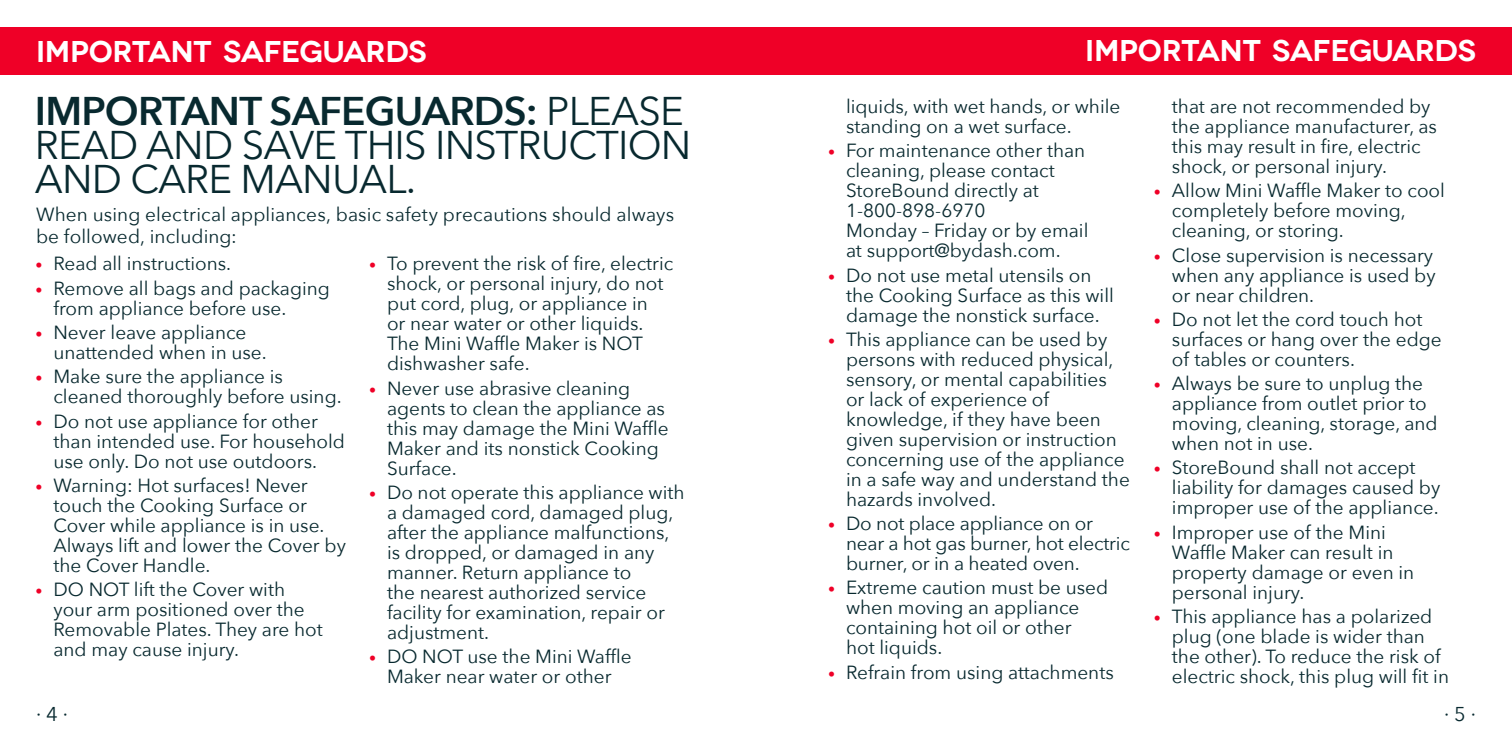
<style>
.page{position:relative;width:1512px;height:756px;background:#fff}
.page>*{position:absolute;margin:0;border:0;box-sizing:border-box;transform-origin:0 0}
.Important_Safeguards_Headers{font:40px/34px "Avenir Next";letter-spacing:-.02em;color:#08292f}
.Page_Title{font:600 30px "Novecentowide";letter-spacing:-.015em;color:#fff}
.t1{font:20px "Avenir Next";color:#08292f}
.Important_Safeguards_Text{font:19px/20px "Avenir Next";color:#08292f}
.s1{font-weight:600}
.s2{font-size:14px;color:#ef0027}
</style>
<div class="page">
<div style="left:0;top:27px;width:1512px;height:48px;background:#ef0027"></div>
<p class="Page_Title" style="left:36px;top:33px;width:392px">IMPORTANT SAFEGUARDS</p>
<p class="Page_Title" style="left:1085px;top:33px;width:392px">IMPORTANT SAFEGUARDS</p>
<p class="Important_Safeguards_Headers" style="left:35px;top:93px;width:658px"><span class="s1">IMPORTANT SAFEGUARDS:</span> PLEASE<br>READ AND SAVE THIS INSTRUCTION<br>AND CARE MANUAL.</p>
<p class="Important_Safeguards_Text" style="left:36px;top:202px;width:640px;line-height:22px">When using electrical appliances, basic safety precautions should always be followed, including:</p>
<p class="Important_Safeguards_Text" style="left:846px;top:95px;width:276px">liquids, with wet hands, or while standing on a wet surface.</p>
<p class="Important_Safeguards_Text" style="left:846px;top:140px;width:244px;text-indent:-18px"><span class="s2">•</span> For maintenance other than cleaning, please contact<br>StoreBound directly at<br>1-800-898-6970<br>Monday – Friday or by email at support@bydash.com.</p>
<p class="Important_Safeguards_Text" style="left:846px;top:264px;width:269px;text-indent:-18px"><span class="s2">•</span> Do not use metal utensils on the Cooking Surface as this will damage the nonstick surface.</p>
<p class="Important_Safeguards_Text" style="left:846px;top:328px;width:285px;text-indent:-18px"><span class="s2">•</span> This appliance can be used by persons with reduced physical, sensory, or mental capabilities or lack of experience of knowledge, if they have been given supervision or instruction concerning use of the appliance in a safe way and understand the hazards involved.</p>
<p class="Important_Safeguards_Text" style="left:846px;top:513px;width:285px;text-indent:-18px"><span class="s2">•</span> Do not place appliance on or near a hot gas burner, hot electric burner, or in a heated oven.</p>
<p class="Important_Safeguards_Text" style="left:846px;top:577px;width:264px;text-indent:-18px"><span class="s2">•</span> Extreme caution must be used when moving an appliance containing hot oil or other<br>hot liquids.</p>
<p class="Important_Safeguards_Text" style="left:828px;top:661px;width:287px"><span class="s2">•</span> Refrain from using attachments</p>
<p class="Important_Safeguards_Text" style="left:1172px;top:95px;width:267px">that are not recommended by the appliance manufacturer, as this may result in fire, electric shock, or personal injury.</p>
<p class="Important_Safeguards_Text" style="left:1172px;top:180px;width:275px;text-indent:-18px"><span class="s2">•</span> Allow Mini Waffle Maker to cool completely before moving, cleaning, or storing.</p>
<p class="Important_Safeguards_Text" style="left:1172px;top:244px;width:265px;text-indent:-18px"><span class="s2">•</span> Close supervision is necessary when any appliance is used by or near children.</p>
<p class="Important_Safeguards_Text" style="left:1172px;top:308px;width:271px;text-indent:-18px"><span class="s2">•</span> Do not let the cord touch hot surfaces or hang over the edge of tables or counters.</p>
<p class="Important_Safeguards_Text" style="left:1172px;top:373px;width:267px;text-indent:-18px"><span class="s2">•</span> Always be sure to unplug the appliance from outlet prior to moving, cleaning, storage, and when not in use.</p>
<p class="Important_Safeguards_Text" style="left:1172px;top:457px;width:270px;text-indent:-18px"><span class="s2">•</span> StoreBound shall not accept liability for damages caused by improper use of the appliance.</p>
<p class="Important_Safeguards_Text" style="left:1172px;top:521px;width:244px;text-indent:-18px"><span class="s2">•</span> Improper use of the Mini<br>Waffle Maker can result in property damage or even in personal injury.</p>
<p class="Important_Safeguards_Text" style="left:1172px;top:606px;width:279px;text-indent:-18px"><span class="s2">•</span> This appliance has a polarized plug (one blade is wider than the other). To reduce the risk of electric shock, this plug will fit in</p>
<p class="Important_Safeguards_Text" style="left:387px;top:253px;width:288px;text-indent:-18px"><span class="s2">•</span> To prevent the risk of fire, electric shock, or personal injury, do not put cord, plug, or appliance in<br>or near water or other liquids.<br>The Mini Waffle Maker is NOT dishwasher safe.</p>
<p class="Important_Safeguards_Text" style="left:387px;top:377px;width:283px;text-indent:-18px"><span class="s2">•</span> Never use abrasive cleaning agents to clean the appliance as this may damage the Mini Waffle<br>Maker and its nonstick Cooking<br>Surface.</p>
<p class="Important_Safeguards_Text" style="left:387px;top:482px;width:299px;text-indent:-18px"><span class="s2">•</span> Do not operate this appliance with a damaged cord, damaged plug, after the appliance malfunctions, is dropped, or damaged in any manner. Return appliance to<br>the nearest authorized service facility for examination, repair or adjustment.</p>
<p class="Important_Safeguards_Text" style="left:369px;top:646px;width:264px;text-align:center"><span class="s2">•</span> DO NOT use the Mini Waffle<br>Maker near water or other</p>
<p class="Important_Safeguards_Text" style="left:35px;top:253px;width:197px"><span class="s2">•</span> Read all instructions.</p>
<p class="Important_Safeguards_Text" style="left:53px;top:277px;width:278px;text-indent:-18px"><span class="s2">•</span> Remove all bags and packaging from appliance before use.</p>
<p class="Important_Safeguards_Text" style="left:53px;top:322px;width:215px;text-indent:-18px"><span class="s2">•</span> Never leave appliance unattended when in use.</p>
<p class="Important_Safeguards_Text" style="left:53px;top:366px;width:290px;text-indent:-18px"><span class="s2">•</span> Make sure the appliance is cleaned thoroughly before using.</p>
<p class="Important_Safeguards_Text" style="left:53px;top:410px;width:293px;text-indent:-18px"><span class="s2">•</span> Do not use appliance for other than intended use. For household use only. Do not use outdoors.</p>
<p class="Important_Safeguards_Text" style="left:53px;top:474px;width:294px;text-indent:-18px"><span class="s2">•</span> Warning: Hot surfaces! Never touch the Cooking Surface or<br>Cover while appliance is in use.<br>Always lift and lower the Cover by the Cover Handle.</p>
<p class="Important_Safeguards_Text" style="left:53px;top:579px;width:271px;text-indent:-18px"><span class="s2">•</span> DO NOT lift the Cover with your arm positioned over the<br>Removable Plates. They are hot and may cause injury.</p>
<p class="t1" style="left:36px;top:697px;width:33px">∙ 4 ∙</p>
<p class="t1" style="left:1444px;top:697px;width:34px">∙ 5 ∙</p>
</div>
